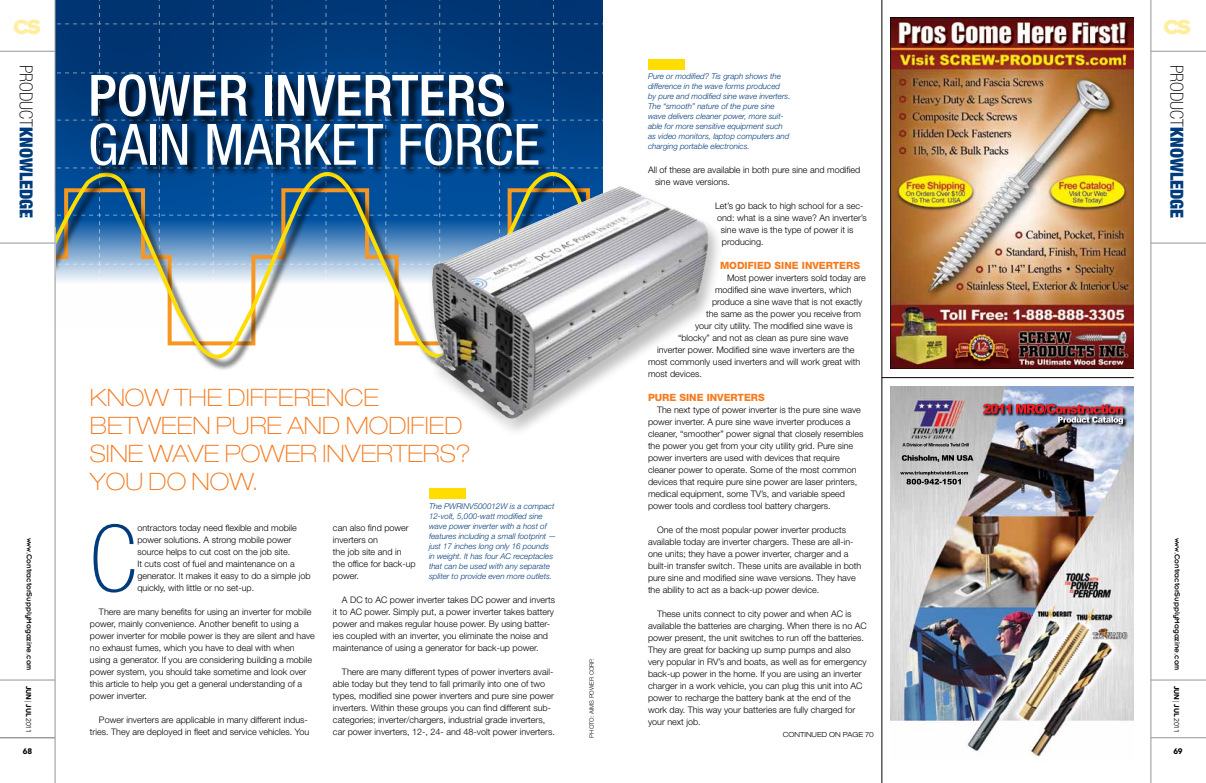
<style>
.page{position:relative;width:1206px;height:783px;background:#fff}
.page>*{position:absolute;margin:0;border:0;box-sizing:border-box;transform-origin:0 0}
.t1{font:100 condensed 93px "Helvetica Neue LT Std";color:#003b7c}
.t2{font:condensed 57px "Helvetica Neue LT Std";color:#fff}
.t3{font:500 condensed 57px "Helvetica Neue LT Std";letter-spacing:.055em;color:#fff}
.t4{font:100 expanded 24px/28px "Helvetica Neue LT Std";color:#f47b20}
.t5{font:900 condensed 18px "Helvetica Neue LT Std";color:#003b7c}
.t6{font:800 10px "Helvetica Neue LT Std";color:#f47b20}
.t7{font:300 9px/12px "Helvetica Neue LT Std";color:#000}
.t8{font:italic 300 8px/10px "Helvetica Neue LT Std";color:#003b7c}
.t9{font:8px "Insignia LT Std";color:#000}
.t10{font:900 8px "Avenir LT Std";color:#000}
.t11{font:900 7px "Avenir LT Std";letter-spacing:-.03em;color:#000}
.t12{font:300 expanded 7px "Helvetica Neue LT Std";color:#000}
.t13{font:300 6px "Helvetica Neue LT Std";letter-spacing:.175em;color:#000}
.s1{font-weight:100;color:#000}
.s2{font-weight:300}
.s3{font-weight:400}
</style>
<div class="page">
<hr style="left:0;top:680px;width:55px;height:1px;background:#939598">
<hr style="left:0;top:51px;width:55px;height:1px;background:#939598">
<hr style="left:0;top:738px;width:55px;height:1px;background:#939598">
<hr style="left:1151px;top:0;width:1px;height:783px;background:#939598">
<hr style="left:1151px;top:680px;width:55px;height:1px;background:#939598">
<hr style="left:1151px;top:51px;width:55px;height:1px;background:#939598">
<hr style="left:1151px;top:738px;width:55px;height:1px;background:#939598">
<svg style="left:1164px;top:20px;width:26px;height:14px"></svg>
<hr style="left:1151px;top:243px;width:55px;height:1px;background:#939598">
<svg style="left:9px;top:0;width:594px;height:530px"></svg>
<svg style="left:42px;top:137px;width:561px;height:254px"></svg>
<div style="left:44px;top:228px;width:11px;height:49px;background:#fff"></div>
<div style="left:429px;top:488px;width:36px;height:11px;background:#fd0"></div>
<div style="left:648px;top:59px;width:36px;height:10px;background:#fd0"></div>
<img style="left:891px;top:386px;width:243px;height:371px">
<hr style="left:882px;top:377px;width:252px;height:1px;background:#000">
<hr style="left:882px;top:0;width:1px;height:783px;background:#000">
<img style="left:890px;top:18px;width:243px;height:351px">
<div style="left:426px;top:184px;width:297px;height:252px;background:#000;opacity:.25"></div>
<img style="left:432px;top:186px;width:277px;height:234px">
<div style="left:92px;top:76px;width:458px;height:102px;background:#000;opacity:.75"></div>
<hr style="left:0;top:243px;width:55px;height:1px;background:#939598">
<hr style="left:55px;top:0;width:1px;height:783px;background:#939598">
<h3 class="t5" style="left:37px;top:65px;width:155px;rotate:90deg"><span class="s1">product</span>knowledge</h3>
<p class="t9" style="left:33px;top:538px;width:135px;rotate:90deg">www.ContractorSupplyMagazine.com</p>
<p class="t11" style="left:33px;top:686px;width:49px;rotate:90deg">jun <span class="s2">|</span> jul <span class="s3">2011</span></p>
<p class="t10" style="left:23px;top:746px;width:11px">68</p>
<h2 class="t3" style="left:88px;top:61px;width:419px">POWER INVERTERS</h2>
<h2 class="t2" style="left:88px;top:112px;width:453px">GAIN MARKET FORCE</h2>
<h3 class="t4" style="left:90px;top:383px;width:383px">KNOW THE DIFFERENCE<br>BETWEEN PURE AND MODIFIED<br>SINE WAVE POWER INVERTERS?<br>YOU DO NOW.</h3>
<h1 class="t1" style="left:90px;top:507px;width:42px">C</h1>
<p class="t7" style="left:137px;top:522px;width:175px">ontractors today need flexible and mobile power solutions. A strong mobile power source helps to cut cost on the job site.<br>It cuts cost of fuel and maintenance on a generator. It makes it easy to do a simple job quickly, with little or no set-up.</p>
<p class="t7" style="left:90px;top:606px;width:226px;text-indent:9px">There are many benefits for using an inverter for mobile power, mainly convenience. Another benefit to using a power inverter for mobile power is they are silent and have no exhaust fumes, which you have to deal with when using a generator. If you are considering building a mobile power system, you should take sometime and look over this article to help you get a general understanding of a power inverter.</p>
<p class="t7" style="left:90px;top:714px;width:221px;text-align:right">Power inverters are applicable in many different indus&shy;tries. They are deployed in fleet and service vehicles. You</p>
<p class="t8" style="left:429px;top:501px;width:129px">The PWRINV500012W is a compact 12-volt, 5,000-watt modified sine wave power inverter with a host of features including a small footprint — just 17 inches long only 16 pounds in weight. It has four AC receptacles that can be used with any separate spliter to provide even more outlets.</p>
<p class="t7" style="left:333px;top:522px;width:84px">can also find power inverters on<br>the job site and in the office for back-up power.</p>
<p class="t7" style="left:333px;top:594px;width:224px;text-indent:9px">A DC to AC power inverter takes DC power and inverts it to AC power. Simply put, a power inverter takes battery power and makes regular house power. By using batter&shy;ies coupled with an inverter, you eliminate the noise and maintenance of using a generator for back-up power.</p>
<p class="t7" style="left:333px;top:666px;width:223px;text-indent:9px">There are many different types of power inverters avail&shy;able today but they tend to fall primarily into one of two types, modified sine power inverters and pure sine power inverters. Within these groups you can find different sub&shy;categories; inverter/chargers, industrial grade inverters, car power inverters, 12-, 24- and 48-volt power inverters.</p>
<p class="t13" style="left:588px;top:738px;width:81px;rotate:-90deg">photo: Aims power corp.</p>
<p class="t8" style="left:648px;top:71px;width:144px">Pure or modified? Tis graph shows the difference in the wave forms produced<br>by pure and modified sine wave inverters.<br>The “smooth” nature of the pure sine wave delivers cleaner power, more suit&shy;able for more sensitive equipment such as video monitors, laptop computers and charging portable electronics.</p>
<p class="t7" style="left:655px;top:164px;width:207px;text-indent:-7px">All of these are available in both pure sine and modified sine wave versions.</p>
<p class="t7" style="left:715px;top:200px;width:150px">Let’s go back to high school for a sec-</p>
<p class="t7" style="left:717px;top:212px;width:151px">ond: what is a sine wave? An inverter’s</p>
<p class="t7" style="left:721px;top:224px;width:134px">sine wave is the type of power it is</p>
<p class="t7" style="left:722px;top:236px;width:43px">producing.</p>
<p class="t6" style="left:720px;top:260px;width:142px">MODIFIED SINE INVERTERS</p>
<p class="t7" style="left:727px;top:272px;width:140px">Most power inverters sold today are</p>
<p class="t7" style="left:715px;top:284px;width:138px">modified sine wave inverters, which</p>
<p class="t7" style="left:712px;top:296px;width:152px">produce a sine wave that is not exactly</p>
<p class="t7" style="left:706px;top:308px;width:157px">the same as the power you receive from</p>
<p class="t7" style="left:695px;top:320px;width:159px">your city utility. The modified sine wave is</p>
<p class="t7" style="left:678px;top:332px;width:172px">“blocky” and not as clean as pure sine wave</p>
<p class="t7" style="left:657px;top:344px;width:199px">inverter power. Modified sine wave inverters are the</p>
<p class="t7" style="left:648px;top:356px;width:214px">most commonly used inverters and will work great with</p>
<p class="t7" style="left:648px;top:368px;width:55px">most devices.</p>
<p class="t6" style="left:648px;top:392px;width:118px">PURE SINE INVERTERS</p>
<p class="t7" style="left:648px;top:404px;width:217px;text-indent:9px">The next type of power inverter is the pure sine wave power inverter. A pure sine wave inverter produces a cleaner, “smoother” power signal that closely resembles the power you get from your city utility grid. Pure sine power inverters are used with devices that require cleaner power to operate. Some of the most common devices that require pure sine power are laser printers, medical equipment, some TV’s, and variable speed power tools and cordless tool battery chargers.</p>
<p class="t7" style="left:648px;top:524px;width:215px;text-indent:9px">One of the most popular power inverter products available today are inverter chargers. These are all-in&shy;one units; they have a power inverter, charger and a built-in transfer switch. These units are available in both pure sine and modified sine wave versions. They have the ability to act as a back-up power device.</p>
<p class="t7" style="left:648px;top:608px;width:220px;text-indent:9px">These units connect to city power and when AC is available the batteries are charging. When there is no AC power present, the unit switches to run off the batteries.<br>They are great for backing up sump pumps and also very popular in RV’s and boats, as well as for emergency back-up power in the home. If you are using an inverter charger in a work vehicle, you can plug this unit into AC power to recharge the battery bank at the end of the work day. This way your batteries are fully charged for your next job.</p>
<p class="t12" style="left:783px;top:730px;width:93px">CONTINUED ON PAGE 70</p>
<h3 class="t5" style="left:1188px;top:65px;width:155px;rotate:90deg"><span class="s1">product</span>knowledge</h3>
<p class="t9" style="left:1182px;top:538px;width:135px;rotate:90deg">www.ContractorSupplyMagazine.com</p>
<p class="t11" style="left:1181px;top:686px;width:49px;rotate:90deg">jun <span class="s2">|</span> jul <span class="s3">2011</span></p>
<p class="t10" style="left:1173px;top:746px;width:11px">69</p>
</div>
